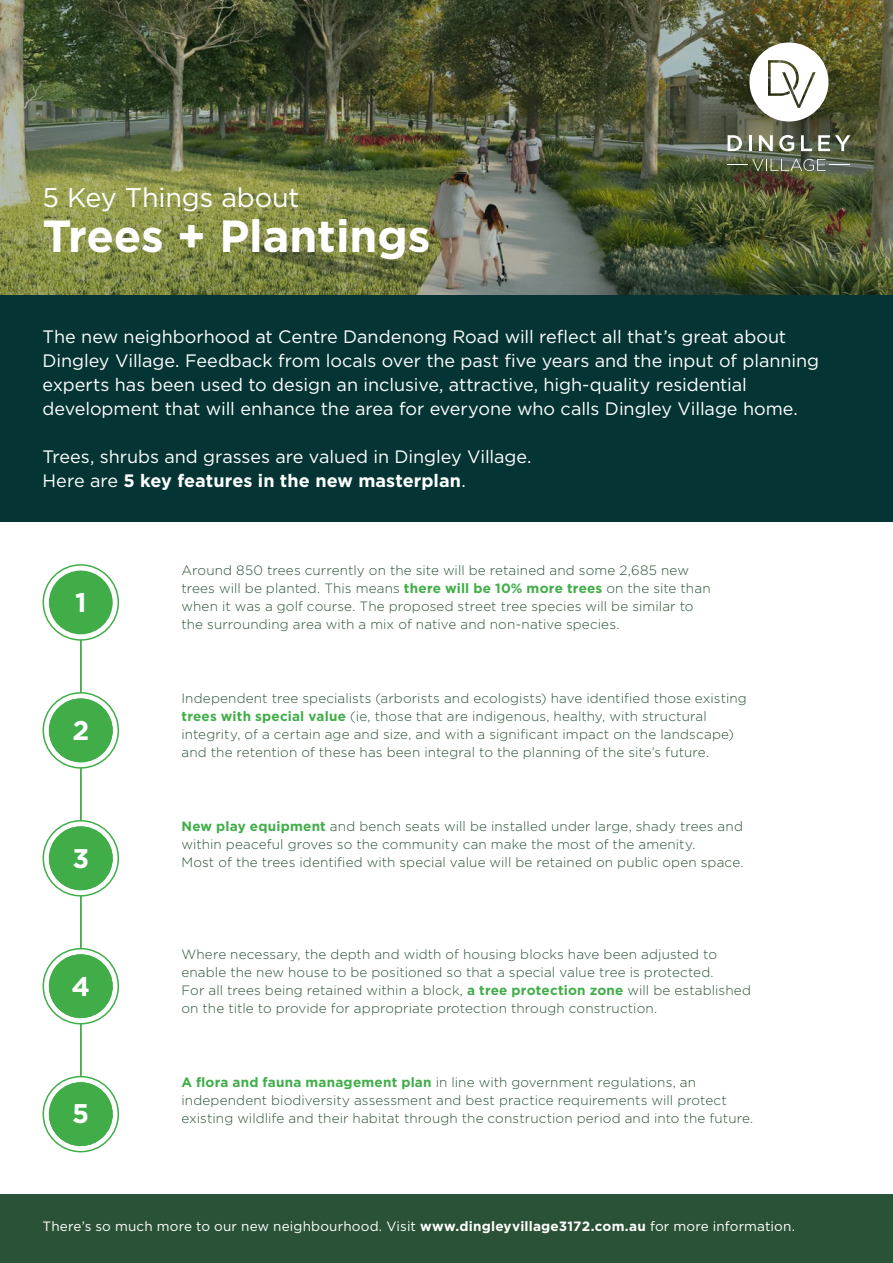
<style>
.page{position:relative;width:893px;height:1263px;background:#fff}
.page>*{position:absolute;margin:0;border:0;box-sizing:border-box;transform-origin:0 0}
.t1{font:700 45px "Gotham";letter-spacing:-.005em;color:#fff}
.t2{font:27px "Gotham";letter-spacing:-.005em;color:#fff}
.t3{font:700 27px "Gotham";color:#fff}
.t4{font:18px/24px "Gotham";letter-spacing:-.005em;color:#fff}
.t5{font:300 13.5px/18px "Gotham";letter-spacing:.01em;color:#2a5236}
.t6{font:13.5px "Gotham";letter-spacing:.01em;color:#fff}
.s1{font-weight:700}
.s2{font-weight:700;color:#41ad49}
</style>
<div class="page">
<div style="left:0;top:0;width:893px;height:522px;background:#043534"></div>
<div style="left:0;top:1194px;width:893px;height:69px;background:#2a5236"></div>
<img style="left:0;top:0;width:893px;height:295px">
<hr style="left:80px;top:606px;width:2px;height:503px;background:#41ad49">
<svg style="left:43px;top:565px;width:75px;height:75px"></svg>
<div style="left:43px;top:564px;width:76px;height:77px;border:2px solid #41ad49;border-radius:50%"></div>
<div style="left:49px;top:570px;width:64px;height:64px;background:#41ad49;border-radius:50%"></div>
<svg style="left:43px;top:693px;width:75px;height:75px"></svg>
<div style="left:43px;top:692px;width:76px;height:77px;border:2px solid #41ad49;border-radius:50%"></div>
<div style="left:49px;top:698px;width:64px;height:64px;background:#41ad49;border-radius:50%"></div>
<svg style="left:43px;top:821px;width:75px;height:75px"></svg>
<div style="left:43px;top:820px;width:76px;height:76px;border:2px solid #41ad49;border-radius:50%"></div>
<div style="left:49px;top:826px;width:64px;height:64px;background:#41ad49;border-radius:50%"></div>
<svg style="left:43px;top:1076px;width:75px;height:76px"></svg>
<div style="left:43px;top:1076px;width:76px;height:76px;border:2px solid #41ad49;border-radius:50%"></div>
<div style="left:49px;top:1082px;width:64px;height:64px;background:#41ad49;border-radius:50%"></div>
<svg style="left:43px;top:949px;width:75px;height:75px"></svg>
<div style="left:43px;top:948px;width:76px;height:76px;border:2px solid #41ad49;border-radius:50%"></div>
<div style="left:49px;top:954px;width:64px;height:64px;background:#41ad49;border-radius:50%"></div>
<svg style="left:727px;top:135px;width:15px;height:16px"></svg>
<svg style="left:749px;top:135px;width:2px;height:16px"></svg>
<svg style="left:759px;top:135px;width:14px;height:16px"></svg>
<svg style="left:779px;top:135px;width:15px;height:16px"></svg>
<svg style="left:801px;top:135px;width:11px;height:16px"></svg>
<svg style="left:818px;top:135px;width:32px;height:16px"></svg>
<svg style="left:728px;top:159px;width:122px;height:12px"></svg>
<svg style="left:749px;top:43px;width:79px;height:79px;background:#c9cac0"></svg>
<h2 class="t2" style="left:43px;top:180px;width:258px">5 Key Things about</h2>
<h1 class="t1" style="left:43px;top:207px;width:389px">Trees + Plantings</h1>
<p class="t4" style="left:43px;top:325px;width:778px">The new neighborhood at Centre Dandenong Road will reflect all that’s great about Dingley Village. Feedback from locals over the past five years and the input of planning experts has been used to design an inclusive, attractive, high-quality residential development that will enhance the area for everyone who calls Dingley Village home.</p>
<h3 class="t4" style="left:43px;top:445px;width:491px">Trees, shrubs and grasses are valued in Dingley Village.<br>Here are <span class="s1">5 key features in the new masterplan</span>.</h3>
<h2 class="t3" style="left:75px;top:584px;width:13px">1</h2>
<h2 class="t3" style="left:72px;top:712px;width:18px">2</h2>
<h2 class="t3" style="left:72px;top:840px;width:18px">3</h2>
<h2 class="t3" style="left:71px;top:968px;width:20px">4</h2>
<h2 class="t3" style="left:72px;top:1096px;width:19px">5</h2>
<p class="t5" style="left:181px;top:561px;width:531px">Around 850 trees currently on the site will be retained and some 2,685 new trees will be planted. This means <span class="s2">there will be 10% more trees</span> on the site than when it was a golf course. The proposed street tree species will be similar to the surrounding area with a mix of native and non-native species.</p>
<p class="t5" style="left:181px;top:689px;width:567px">Independent tree specialists (arborists and ecologists) have identified those existing <span class="s2">trees with special value</span> (ie, those that are indigenous, healthy, with structural integrity, of a certain age and size, and with a significant impact on the landscape) and the retention of these has been integral to the planning of the site’s future.</p>
<p class="t5" style="left:181px;top:817px;width:564px"><span class="s2">New play equipment</span> and bench seats will be installed under large, shady trees and within peaceful groves so the community can make the most of the amenity.<br>Most of the trees identified with special value will be retained on public open space.</p>
<p class="t5" style="left:181px;top:944px;width:571px">Where necessary, the depth and width of housing blocks have been adjusted to enable the new house to be positioned so that a special value tree is protected.<br>For all trees being retained within a block, <span class="s2">a tree protection zone</span> will be established on the title to provide for appropriate protection through construction.</p>
<p class="t5" style="left:181px;top:1072px;width:573px"><span class="s2">A flora and fauna management plan</span> in line with government regulations, an independent biodiversity assessment and best practice requirements will protect existing wildlife and their habitat through the construction period and into the future.</p>
<p class="t6" style="left:43px;top:1218px;width:754px">There’s so much more to our new neighbourhood. Visit <span class="s1">www.dingleyvillage3172.com.au</span> for more information.</p>
</div>
